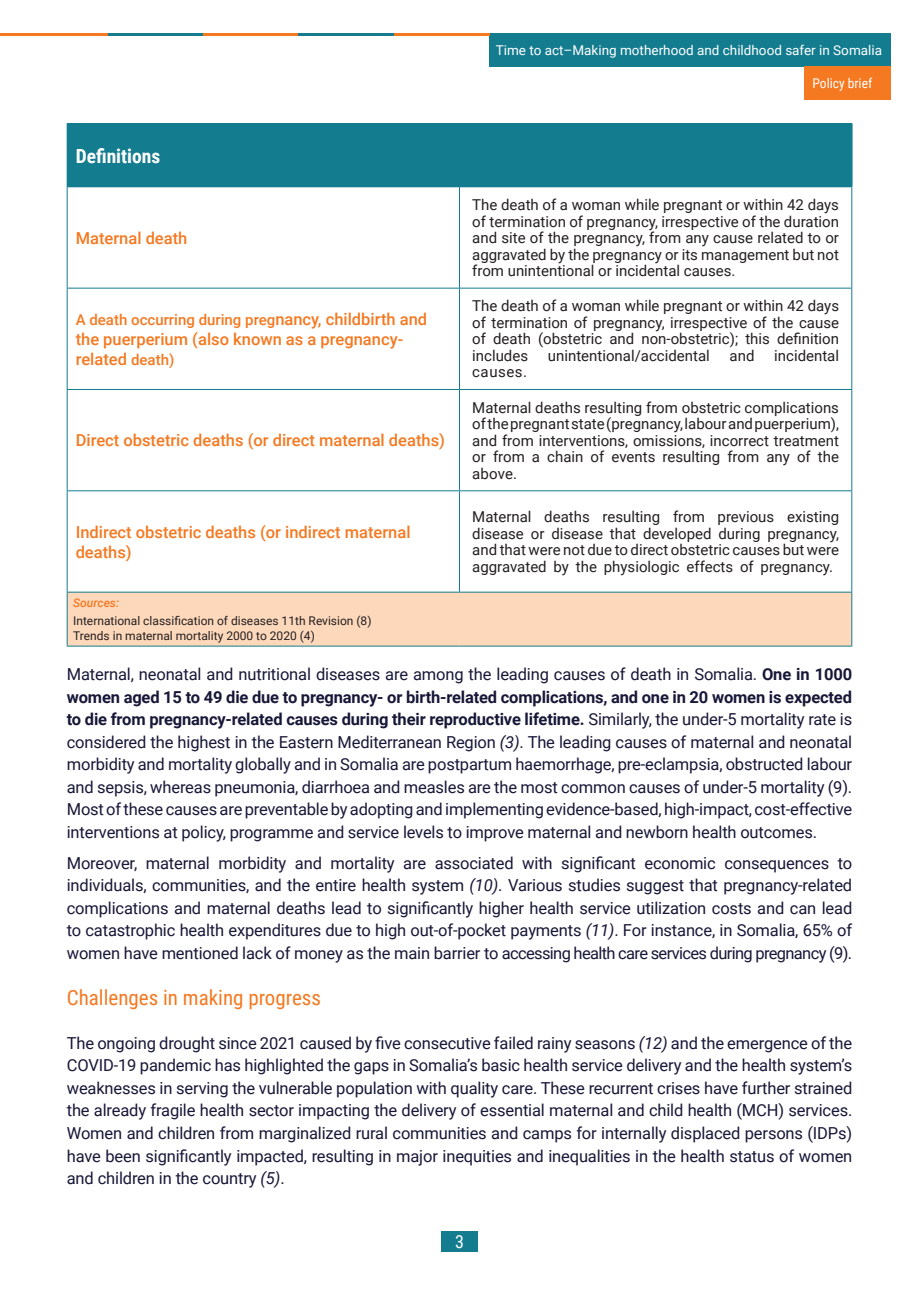
<style>
.page{position:relative;width:919px;height:1289px;background:#fff}
.page>*{position:absolute;margin:0;border:0;box-sizing:border-box;transform-origin:0 0}
.sub_Subtitle{font:21px "Roboto Condensed";color:#f47921}
.Table_title{font:700 19.5px "Roboto Condensed";color:#fff}
.t1{font:18px "Roboto Condensed";color:#fff}
.Main_body_text{font:16.5px/22.5px "Roboto";letter-spacing:-.01em;color:#171738;text-align:justify}
.table{font:500 16.5px/19.8px "Roboto";color:#f47921}
.Table_text{font:15px/16.5px "Roboto";color:#231f20;text-align:justify}
.table-2{font:500 15px "Roboto";color:#f47921}
.t2{font:13.5px "Roboto";color:#fff}
.t3{font:13.5px "Roboto Condensed";color:#fff}
.t4{font:12px "Roboto";color:#231f20}
.t5{font:italic 500 12px "Roboto";color:#f47921}
.s1{font-size:16.5px}
.s2{font-size:15px}
.s3{font-weight:700}
.s4{font-style:italic}
</style>
<div class="page">
<div style="left:441px;top:1230px;width:36px;height:21px;background:#147c8f"></div>
<div style="left:489px;top:34px;width:401px;height:33px;background:#147c8f"></div>
<div style="left:804px;top:67px;width:86px;height:33px;background:#f47921"></div>
<hr style="left:13px;top:34px;width:95px;height:2px;background:#f47921">
<hr style="left:108px;top:34px;width:95px;height:2px;background:#147c8f">
<hr style="left:203px;top:34px;width:95px;height:2px;background:#f47921">
<hr style="left:298px;top:34px;width:96px;height:2px;background:#147c8f">
<svg style="left:0;top:34px;width:13px;height:2px"></svg>
<hr style="left:394px;top:34px;width:95px;height:2px;background:#f47921">
<div style="left:67px;top:124px;width:784px;height:63px;background:#147c8f"></div>
<div style="left:67px;top:592px;width:784px;height:54px;background:#fdd8bb"></div>
<hr style="left:67px;top:187px;width:1px;height:101px;background:#147c8f">
<hr style="left:459px;top:187px;width:1px;height:101px;background:#147c8f">
<hr style="left:851px;top:187px;width:1px;height:101px;background:#147c8f">
<hr style="left:67px;top:288px;width:392px;height:1px;background:#147c8f">
<hr style="left:67px;top:288px;width:1px;height:101px;background:#147c8f">
<hr style="left:459px;top:288px;width:393px;height:1px;background:#147c8f">
<hr style="left:459px;top:288px;width:1px;height:101px;background:#147c8f">
<hr style="left:851px;top:288px;width:1px;height:101px;background:#147c8f">
<hr style="left:67px;top:389px;width:392px;height:1px;background:#147c8f">
<hr style="left:67px;top:390px;width:1px;height:100px;background:#147c8f">
<hr style="left:459px;top:389px;width:393px;height:1px;background:#147c8f">
<hr style="left:459px;top:390px;width:1px;height:100px;background:#147c8f">
<hr style="left:851px;top:390px;width:1px;height:100px;background:#147c8f">
<hr style="left:67px;top:490px;width:392px;height:1px;background:#147c8f">
<hr style="left:67px;top:491px;width:1px;height:100px;background:#147c8f">
<hr style="left:459px;top:490px;width:393px;height:1px;background:#147c8f">
<hr style="left:459px;top:491px;width:1px;height:100px;background:#147c8f">
<hr style="left:851px;top:491px;width:1px;height:100px;background:#147c8f">
<hr style="left:67px;top:123px;width:392px;height:1px;background:#147c8f">
<hr style="left:459px;top:123px;width:393px;height:1px;background:#147c8f">
<hr style="left:459px;top:186px;width:393px;height:1px;background:#147c8f">
<hr style="left:851px;top:124px;width:1px;height:62px;background:#147c8f">
<hr style="left:67px;top:591px;width:392px;height:1px;background:#147c8f">
<hr style="left:67px;top:592px;width:1px;height:53px;background:#147c8f">
<hr style="left:459px;top:591px;width:393px;height:1px;background:#147c8f">
<hr style="left:851px;top:592px;width:1px;height:53px;background:#147c8f">
<hr style="left:67px;top:645px;width:392px;height:1px;background:#147c8f">
<hr style="left:459px;top:645px;width:393px;height:1px;background:#147c8f">
<p class="t2" style="left:495px;top:40px;width:388px">Time to act–Making motherhood and childhood safer in Somalia</p>
<p class="Table_title" style="left:76px;top:142px;width:86px">Definitions</p>
<p class="table" style="left:76px;top:227px;width:113px">Maternal death</p>
<p class="table-2" style="left:76px;top:309px;width:353px">A death occurring during preg<span class="s1">nancy, childbirth and</span></p>
<p class="table" style="left:76px;top:328px;width:329px">the puerperium (also known as a pregnancy&shy;related <span class="s2">death)</span></p>
<p class="table" style="left:76px;top:430px;width:371px">Direct obstetric deaths (or direct maternal deaths)</p>
<p class="table" style="left:76px;top:521px;width:336px">Indirect obstetric deaths (or indirect maternal deaths)</p>
<p class="t3" style="left:812px;top:74px;width:61px">Policy brief</p>
<p class="Table_text" style="left:472px;top:196px;width:368px">The death of a woman while pregnant or within 42 days of termination of pregnancy, irrespective of the duration and site of the pregnancy, from any cause related to or aggravated by the pregnancy or its management but not from unintentional or incidental causes.</p>
<p class="Table_text" style="left:472px;top:297px;width:368px">The death of a woman while pregnant or within 42 days of termination of pregnancy, irrespective of the cause of death (obstetric and non-obstetric); this definition includes</p>
<p class="Table_text" style="left:548px;top:347px;width:163px">unintentional/accidental</p>
<p class="Table_text" style="left:729px;top:347px;width:26px">and</p>
<p class="Table_text" style="left:774px;top:347px;width:66px">incidental</p>
<p class="Table_text" style="left:472px;top:363px;width:56px">causes.</p>
<p class="Table_text" style="left:472px;top:398px;width:368px">Maternal deaths resulting from obstetric complications of the pregnant state (pregnancy, labour and puerperium), and from interventions, omissions, incorrect treatment or from a chain of events resulting from any of the above.</p>
<p class="Table_text" style="left:472px;top:508px;width:368px">Maternal deaths resulting from previous existing disease or disease that developed during pregnancy, and that were not due to direct obstetric causes but were aggravated by the physiologic effects of pregnancy.</p>
<p class="t5" style="left:73px;top:594px;width:47px">Sources:</p>
<p class="t4" style="left:73px;top:612px;width:300px">International classification of diseases 11th Revision (8)</p>
<p class="t4" style="left:73px;top:627px;width:243px">Trends in maternal mortality 2000 to 2020 (4)</p>
<p class="Main_body_text" style="left:67px;top:662px;width:787px">Maternal, neonatal and nutritional diseases are among the leading causes of death in Somalia. <span class="s3">One in 1000 women aged 15 to 49 die due to pregnancy- or birth-related complications, and one in 20 women is expected to die from pregnancy-related causes during their reproductive lifetime.</span> Similarly, the under-5 mortality rate is considered the highest in the Eastern Mediterranean Region <span class="s4">(3)</span>. The leading causes of maternal and neonatal morbidity and mortality globally and in Somalia are postpartum haemorrhage, pre-eclampsia, obstructed labour and sepsis, whereas pneumonia, diarrhoea and measles are the most common causes of under-5 mortality (9).<br>Most of these causes are preventable by adopting and implementing evidence-based, high-impact, cost-effective interventions at policy, programme and service levels to improve maternal and newborn health outcomes.</p>
<p class="Main_body_text" style="left:67px;top:851px;width:787px">Moreover, maternal morbidity and mortality are associated with significant economic consequences to individuals, communities, and the entire health system <span class="s4">(10)</span>. Various studies suggest that pregnancy-related complications and maternal deaths lead to significantly higher health service utilization costs and can lead to catastrophic health expenditures due to high out-of-pocket payments <span class="s4">(11)</span>. For instance, in Somalia, 65% of women have mentioned lack of money as the main barrier to accessing health care services during pregnancy (9).</p>
<p class="sub_Subtitle" style="left:67px;top:982px;width:256px">Challenges in making progress</p>
<p class="Main_body_text" style="left:67px;top:1031px;width:787px">The ongoing drought since 2021 caused by five consecutive failed rainy seasons <span class="s4">(12)</span> and the emergence of the COVID-19 pandemic has highlighted the gaps in Somalia’s basic health service delivery and the health systemʼs weaknesses in serving the vulnerable population with quality care. These recurrent crises have further strained the already fragile health sector impacting the delivery of essential maternal and child health (MCH) services.<br>Women and children from marginalized rural communities and camps for internally displaced persons (IDPs) have been significantly impacted, resulting in major inequities and inequalities in the health status of women and children in the country <span class="s4">(5)</span>.</p>
<p class="t1" style="left:455px;top:1228px;width:10px">3</p>
</div>
